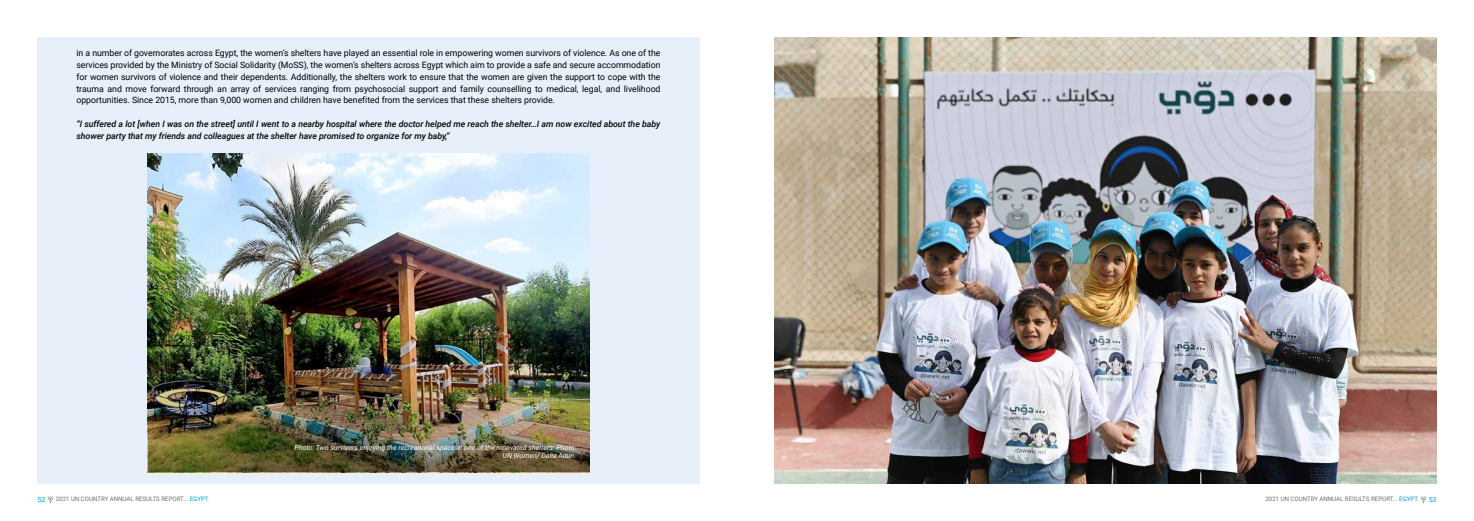
<style>
.page{position:relative;width:1474px;height:521px;background:#fff}
.page>*{position:absolute;margin:0;border:0;box-sizing:border-box;transform-origin:0 0}
.t1{font:8.75px/11.8px "Roboto";letter-spacing:-.005em;color:#000;text-align:justify}
.t2{font:italic 500 8.75px/11.8px "Roboto";letter-spacing:-.005em;color:#000}
.t3{font:italic 7px/8.4px "Roboto";color:#fff;text-align:right}
.t4{font:7px "Roboto";color:#009edb}
.t5{font:6.12px "Roboto";color:#6d6e71}
.s1{color:#009edb}
</style>
<div class="page">
<svg style="left:1420px;top:496px;width:6px;height:7px"></svg>
<svg style="left:47px;top:496px;width:7px;height:7px"></svg>
<div style="left:37px;top:37px;width:662px;height:447px;background:#e7f0fa"></div>
<img style="left:148px;top:153px;width:441px;height:319px">
<img style="left:774px;top:37px;width:662px;height:447px">
<p class="t1" style="left:76px;top:47px;width:585px">in a number of governorates across Egypt, the women’s shelters have played an essential role in empowering women survivors of violence. As one of the services provided by the Ministry of Social Solidarity (MoSS), the women’s shelters across Egypt which aim to provide a safe and secure accommodation for women survivors of violence and their dependents. Additionally, the shelters work to ensure that the women are given the support to cope with the trauma and move forward through an array of services ranging from psychosocial support and family counselling to medical, legal, and livelihood opportunities. Since 2015, more than 9,000 women and children have benefited from the services that these shelters provide.</p>
<p class="t2" style="left:76px;top:118px;width:585px">“I suffered a lot [when I was on the street] until I went to a nearby hospital where the doctor helped me reach the shelter…I am now excited about the baby shower party that my friends and colleagues at the shelter have promised to organize for my baby,”</p>
<p class="t3" style="left:294px;top:443px;width:283px">Photo: Two survivors enjoying the recreational space at one of the renovated shelters. Photo:<br>UN Women/ Dalia Amin.</p>
<p class="t4" style="left:37px;top:495px;width:9px">52</p>
<p class="t5" style="left:56px;top:495px;width:154px">2021 UN COUNTRY ANNUAL RESULTS REPORT... <span class="s1">EGYPT</span></p>
<p class="t5" style="left:1265px;top:495px;width:154px">2021 UN COUNTRY ANNUAL RESULTS REPORT... <span class="s1">EGYPT</span></p>
<p class="t4" style="left:1428px;top:495px;width:9px">53</p>
</div>
